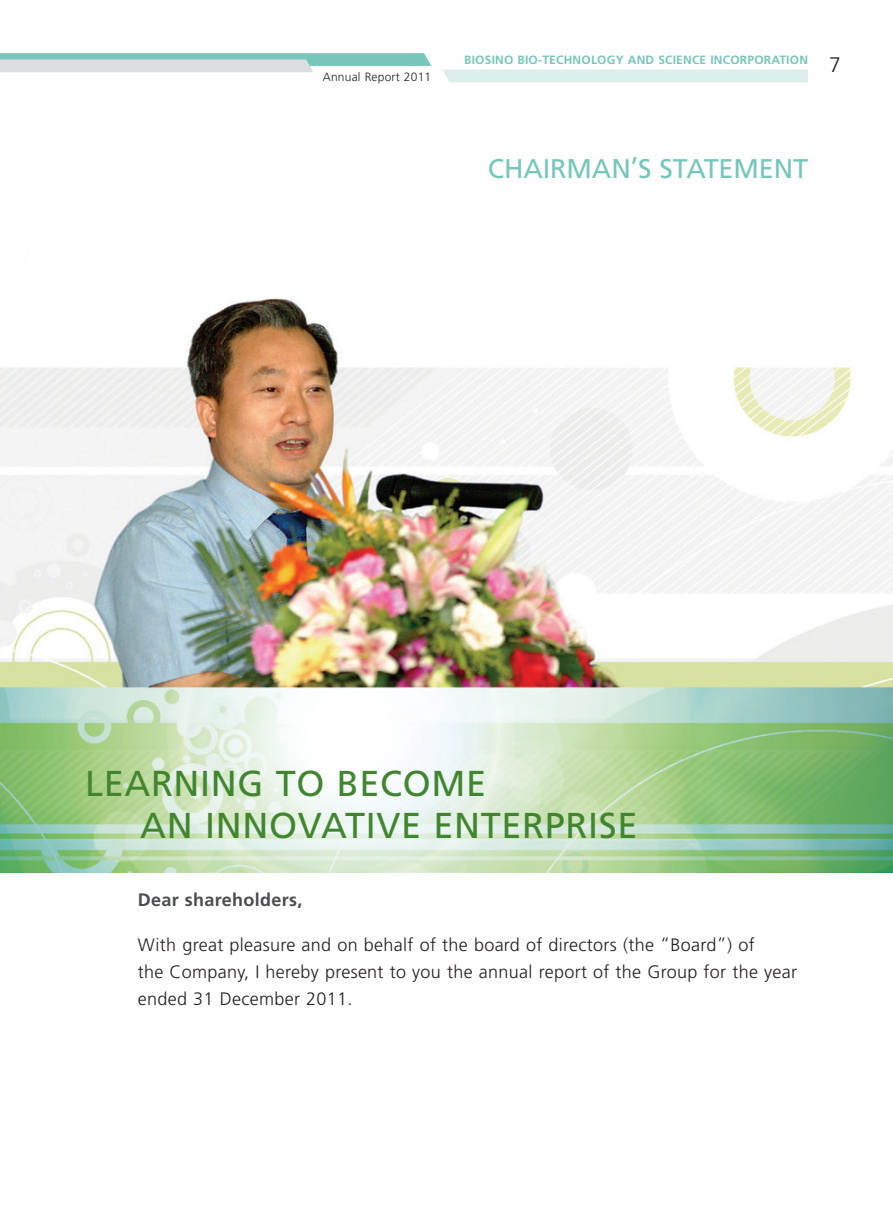
<style>
.page{position:relative;width:893px;height:1212px;background:#fff}
.page>*{position:absolute;margin:0;border:0;box-sizing:border-box;transform-origin:0 0}
.Heading_1{font:36px/42px "Frutiger LT Std";letter-spacing:.02em;color:#41862f}
.t1{font:27px "Frutiger LT Std";letter-spacing:-.005em;color:#76c6ba}
.t2{font:300 21px "Frutiger LT Std";color:#231f20}
.Body_Text{font:300 18px/27px "Frutiger LT Std";letter-spacing:.02em;color:#231f20}
.Body_Text-2{font:700 18px "Frutiger LT Std";letter-spacing:.02em;color:#4b4c4d}
.t3{font:700 12px "Frutiger LT Std";letter-spacing:.02em;color:#76c6ba}
.t4{font:300 12px "Frutiger LT Std";letter-spacing:.02em;color:#231f20}
</style>
<div class="page">
<svg style="left:0;top:53px;width:431px;height:19px"></svg>
<div style="left:443px;top:70px;width:365px;height:12px;background:#dbeeeb"></div>
<img style="left:0;top:298px;width:893px;height:574px">
<p class="t4" style="left:323px;top:70px;width:110px">Annual Report 2011</p>
<p class="t3" style="left:464px;top:53px;width:345px">BIOSINO BIO-TECHNOLOGY AND SCIENCE INCORPORATION</p>
<p class="t2" style="left:829px;top:53px;width:13px">7</p>
<p class="t1" style="left:488px;top:152px;width:322px">CHAIRMAN’S STATEMENT</p>
<p class="Heading_1" style="left:140px;top:762px;width:499px;text-indent:-55px">LEARNING TO BECOME<br>AN INNOVATIVE ENTERPRISE</p>
<p class="Body_Text-2" style="left:138px;top:889px;width:166px">Dear shareholders,</p>
<p class="Body_Text" style="left:138px;top:932px;width:661px">With great pleasure and on behalf of the board of directors (the “Board”) of<br>the Company, I hereby present to you the annual report of the Group for the year ended 31 December 2011.</p>
</div>
